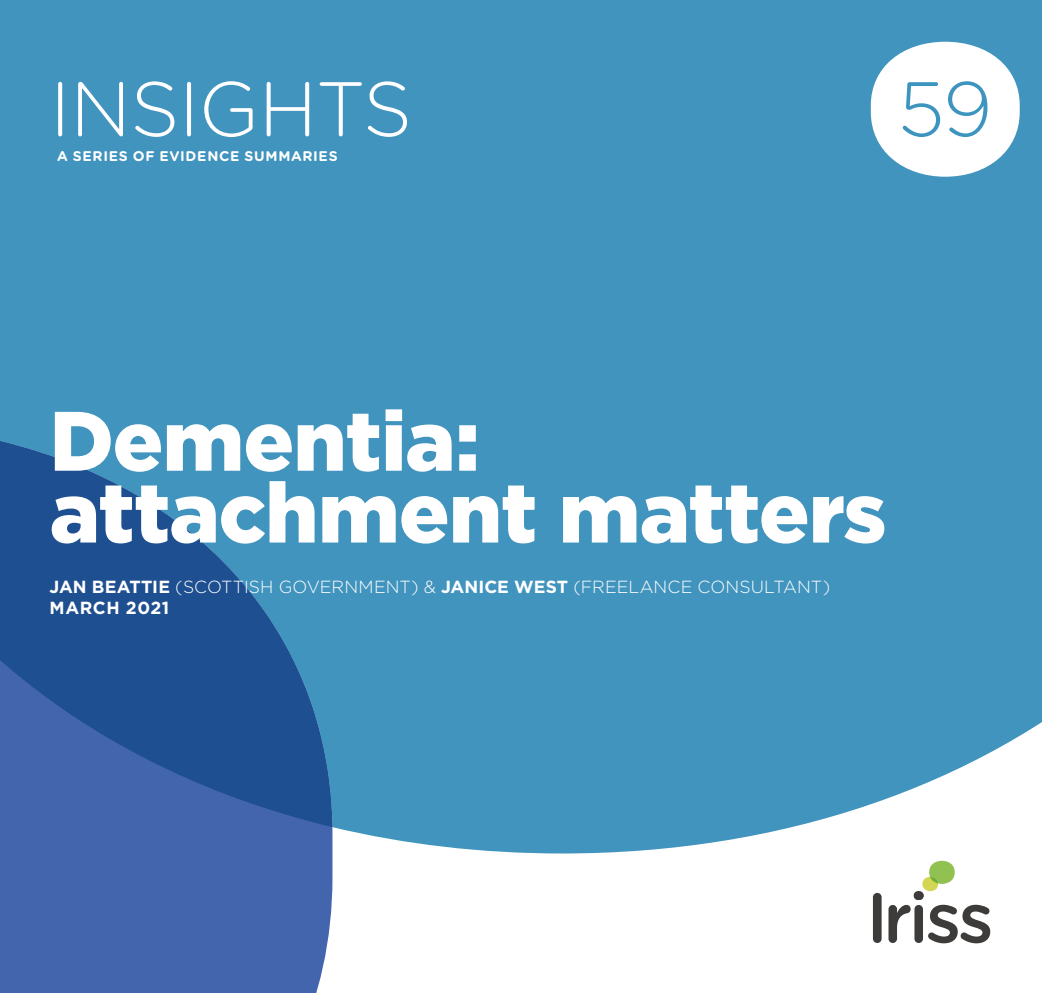
<style>
.page{position:relative;width:1042px;height:993px;background:#fff}
.page>*{position:absolute;margin:0;border:0;box-sizing:border-box;transform-origin:0 0}
.F_issue_title{font:900 84px/71.8px "Gotham";letter-spacing:-.01em;color:#fff}
.t1{font:300 77px "Gotham Rounded";letter-spacing:-.01em;color:#fff}
.t2{font:300 77px "Gotham Rounded";color:#3d95bf}
.F_authoring_info{font:300 17.5px "Gotham";letter-spacing:.005em;color:#fff}
.F_Publication_date{font:700 17.5px "Gotham";letter-spacing:.03em;color:#fff}
.t3{font:700 14px "Gotham Rounded";letter-spacing:.05em;color:#fff}
.s1{font-weight:700}
</style>
<div class="page">
<div style="left:0;top:853px;width:332px;height:139px;background:#4265ad"></div>
<div style="left:0;top:0;width:1042px;height:853px;background:#4194be"></div>
<svg style="left:0;top:423px;width:332px;height:403px;background:#2e66a2"></svg>
<svg style="left:871px;top:42px;width:148px;height:135px"></svg>
<div style="left:873px;top:892px;width:8px;height:50px;background:#3d3c3b;border-radius:4px"></div>
<svg style="left:888px;top:860px;width:102px;height:83px"></svg>
<h2 class="t1" style="left:50px;top:57px;width:364px">INSIGHTS</h2>
<p class="t3" style="left:57px;top:145px;width:282px">A SERIES OF EVIDENCE SUMMARIES</p>
<h2 class="t2" style="left:898px;top:57px;width:96px">59</h2>
<p class="F_issue_title" style="left:50px;top:404px;width:838px">Dementia: attachment matters</p>
<p class="F_authoring_info" style="left:50px;top:576px;width:782px"><span class="s1">JAN BEATTIE</span> (SCOTTISH GOVERNMENT) &amp; <span class="s1">JANICE WEST</span> (FREELANCE CONSULTANT)</p>
<p class="F_Publication_date" style="left:50px;top:598px;width:121px">MARCH 2021</p>
</div>
